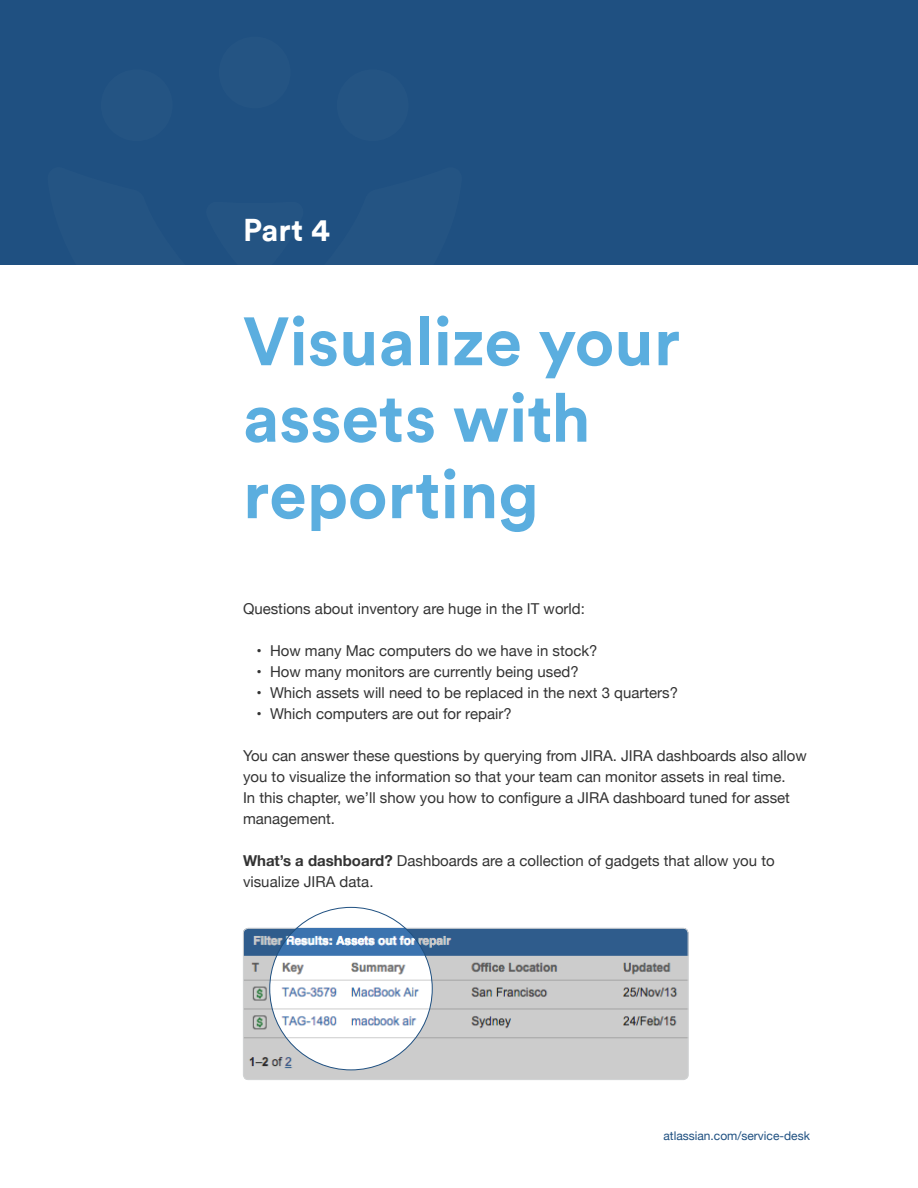
<style>
.page{position:relative;width:918px;height:1188px;background:#fff}
.page>*{position:absolute;margin:0;border:0;box-sizing:border-box;transform-origin:0 0}
.t1{font:700 67.5px/76.5px "Circular";color:#5baedf}
.t2{font:700 31.5px "Circular";color:#fff}
.t3{font:15px/21px "Helvetica Neue";color:#333}
.t4{font:12px "Helvetica Neue";color:#1f5081}
.s1{font-weight:700}
</style>
<div class="page">
<div style="left:0;top:0;width:918px;height:265px;background:#1f5081"></div>
<div style="left:101px;top:69px;width:72px;height:72px;background:#245483;border-radius:50%"></div>
<div style="left:337px;top:69px;width:72px;height:72px;background:#245483;border-radius:50%"></div>
<div style="left:219px;top:37px;width:72px;height:71px;background:#245483;border-radius:50%"></div>
<img style="left:243px;top:928px;width:444px;height:152px">
<div style="left:243px;top:928px;width:446px;height:152px;border:1px solid #d1d3d4;border-radius:5px"></div>
<img style="left:270px;top:928px;width:162px;height:142px">
<h2 class="t2" style="left:243px;top:210px;width:88px">Part 4</h2>
<h1 class="t1" style="left:243px;top:302px;width:439px">Visualize your assets with reporting</h1>
<p class="t3" style="left:243px;top:599px;width:344px">Questions about inventory are huge in the IT world:</p>
<p class="t3" style="left:256px;top:641px;width:343px">• How many Mac computers do we have in stock?</p>
<p class="t3" style="left:256px;top:662px;width:324px">• How many monitors are currently being used?</p>
<p class="t3" style="left:256px;top:683px;width:423px">• Which assets will need to be replaced in the next 3 quarters?</p>
<p class="t3" style="left:256px;top:704px;width:257px">• Which computers are out for repair?</p>
<p class="t3" style="left:243px;top:746px;width:565px">You can answer these questions by querying from JIRA. JIRA dashboards also allow you to visualize the information so that your team can monitor assets in real time.<br>In this chapter, we’ll show you how to configure a JIRA dashboard tuned for asset management.</p>
<p class="t3" style="left:243px;top:851px;width:533px"><span class="s1">What’s a dashboard?</span> Dashboards are a collection of gadgets that allow you to visualize JIRA data.</p>
<p class="t4" style="left:664px;top:1127px;width:148px">atlassian.com/service-desk</p>
</div>
